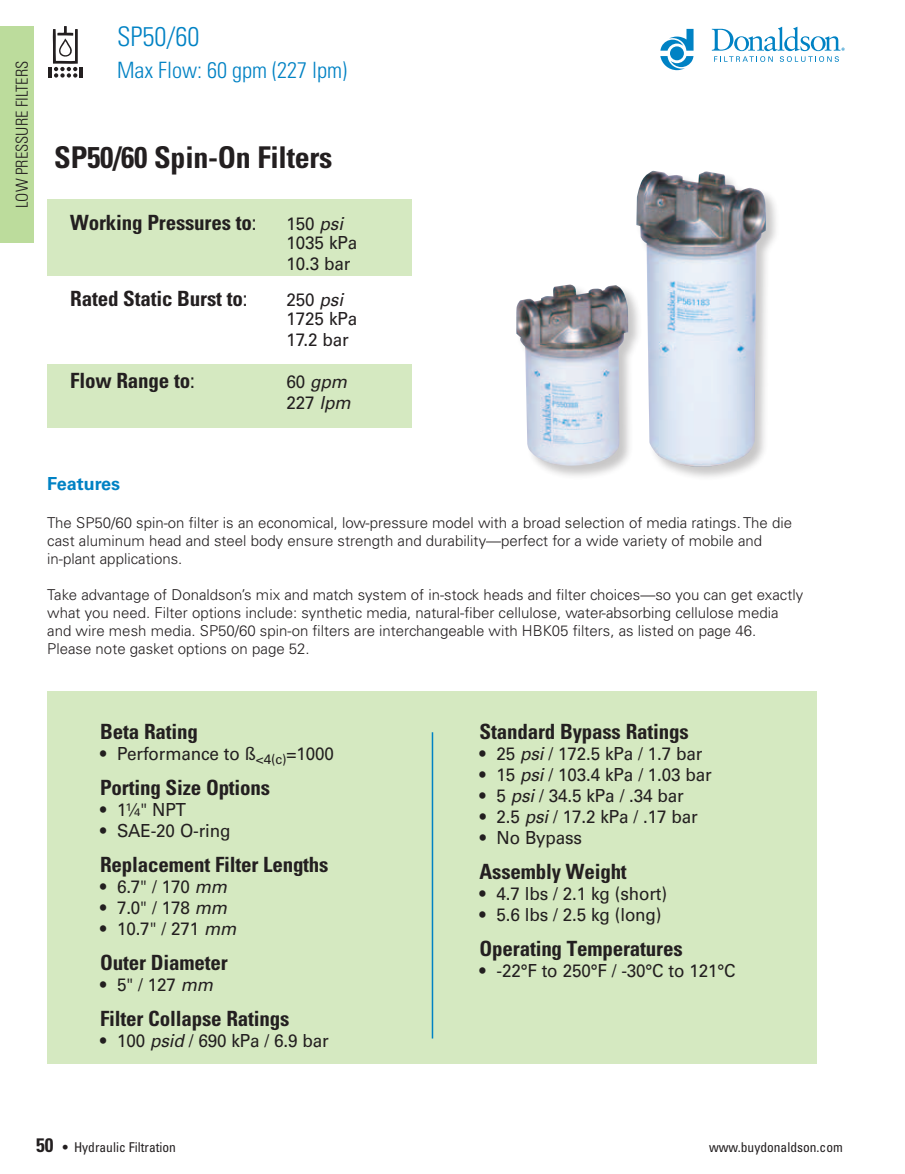
<style>
.page{position:relative;width:905px;height:1174px;background:#fff}
.page>*{position:absolute;margin:0;border:0;box-sizing:border-box;transform-origin:0 0}
.t1{font:700 condensed 30px "Univers LT Std";letter-spacing:-.01em;color:#231f20}
.t2{font:300 condensed 27px "Univers LT Std";color:#0082c4}
.t3{font:300 condensed 22.5px "Univers LT Std";color:#0082c4}
.t4{font:700 condensed 21px "Univers LT Std";letter-spacing:-.01em;color:#231f20}
.t5{font:18px/20.2px "Univers LT Std";letter-spacing:-.01em;color:#231f20;scale:.95 1}
.t6{font:italic 18px/21px "Univers LT Std";color:#231f20;scale:.95 1}
.t7{font:700 18px "Univers LT Std";color:#0082c4}
.t8{font:300 condensed 16.5px "Univers LT Std";color:#231f20}
.t9{font:300 15px/18px "Univers LT Std";color:#231f20}
.t10{font:condensed 13.5px "Univers LT Std";color:#231f20}
.s1{font-weight:400}
.s2{font-style:italic}
.s3{font-style:normal}
.s4{font-weight:700;font-size:19.5px}
.s5{font-weight:700}
</style>
<div class="page">
<svg style="left:660px;top:29px;width:33px;height:41px"></svg>
<svg style="left:711px;top:27px;width:133px;height:35px"></svg>
<div style="left:0;top:26px;width:33px;height:216px;background:#bcdc9c"></div>
<svg style="left:53px;top:26px;width:25px;height:52px"></svg>
<hr style="left:79px;top:67px;width:4px;height:11px;background:#231f20">
<hr style="left:48px;top:67px;width:4px;height:10px;background:#231f20">
<div style="left:48px;top:692px;width:769px;height:372px;background:#d5e9c1"></div>
<div style="left:47px;top:200px;width:365px;height:76px;background:#d5e9c1"></div>
<div style="left:47px;top:365px;width:365px;height:63px;background:#d5e9c1"></div>
<hr style="left:431px;top:732px;width:2px;height:306px;background:#0082c4">
<div style="left:635px;top:170px;width:145px;height:311px;background:#231f20;opacity:.25"></div>
<img style="left:636px;top:171px;width:131px;height:297px">
<div style="left:515px;top:284px;width:127px;height:196px;background:#231f20;opacity:.25"></div>
<img style="left:516px;top:284px;width:112px;height:182px">
<p class="t8" style="left:12px;top:208px;width:149px;rotate:-90deg">LOW PRESSURE FILTERS</p>
<h2 class="t2" style="left:117px;top:21px;width:84px">SP50/60</h2>
<h3 class="t3" style="left:117px;top:56px;width:231px">Max Flow: 60 gpm (227 lpm)</h3>
<h1 class="t1" style="left:54px;top:138px;width:280px">SP50/60 Spin-On Filters</h1>
<h3 class="t4" style="left:70px;top:209px;width:188px">Working Pressures to<span class="s1">:</span></h3>
<p class="t5" style="left:286px;top:213px;width:76px">150 <span class="s2">psi<br></span>1035 kPa<br>10.3 bar</p>
<h3 class="t4" style="left:70px;top:286px;width:179px">Rated Static Burst to<span class="s1">:</span></h3>
<p class="t5" style="left:286px;top:290px;width:76px">250 <span class="s2">psi<br></span>1725 kPa<br>17.2 bar</p>
<h3 class="t4" style="left:70px;top:368px;width:126px">Flow Range to<span class="s1">:</span></h3>
<p class="t6" style="left:286px;top:372px;width:69px"><span class="s3">60</span> gpm<br><span class="s3">227</span> lpm</p>
<p class="t7" style="left:47px;top:473px;width:74px">Features</p>
<p class="t9" style="left:47px;top:514px;width:746px">The SP50/60 spin-on filter is an economical, low-pressure model with a broad selection of media ratings. The die cast aluminum head and steel body ensure strength and durability—perfect for a wide variety of mobile and in-plant applications.</p>
<p class="t9" style="left:47px;top:586px;width:757px">Take advantage of Donaldson’s mix and match system of in-stock heads and filter choices—so you can get exactly what you need. Filter options include: synthetic media, natural-fiber cellulose, water-absorbing cellulose media and wire mesh media. SP50/60 spin-on filters are interchangeable with HBK05 filters, as listed on page 46.<br>Please note gasket options on page 52.</p>
<h3 class="t4" style="left:100px;top:719px;width:99px">Beta Rating</h3>
<p class="t5" style="left:100px;top:744px;width:247px">• Performance to ß<sub>&lt;4(c)</sub>=1000</p>
<h3 class="t4" style="left:100px;top:775px;width:172px">Porting Size Options</h3>
<p class="t5" style="left:100px;top:800px;width:92px">• 1¼" NPT</p>
<p class="t5" style="left:100px;top:821px;width:139px">• SAE-20 O-ring</p>
<h3 class="t4" style="left:100px;top:852px;width:230px">Replacement Filter Lengths</h3>
<p class="t5" style="left:100px;top:876px;width:135px">• 6.7" / 170 <span class="s2">mm</span></p>
<p class="t5" style="left:100px;top:897px;width:135px">• 7.0" / 178 <span class="s2">mm</span></p>
<p class="t5" style="left:100px;top:918px;width:145px">• 10.7" / 271 <span class="s2">mm</span></p>
<h3 class="t4" style="left:100px;top:949px;width:129px">Outer Diameter</h3>
<p class="t5" style="left:100px;top:974px;width:120px">• 5" / 127 <span class="s2">mm</span></p>
<h3 class="t4" style="left:100px;top:1005px;width:191px">Filter Collapse Ratings</h3>
<p class="t5" style="left:100px;top:1030px;width:242px">• 100 <span class="s2">psid</span> / 690 kPa / 6.9 bar</p>
<h3 class="t4" style="left:479px;top:719px;width:211px">Standard Bypass Ratings</h3>
<p class="t5" style="left:479px;top:744px;width:236px">• 25 <span class="s2">psi</span> / 172.5 kPa / 1.7 bar</p>
<p class="t5" style="left:479px;top:765px;width:246px">• 15 <span class="s2">psi</span> / 103.4 kPa / 1.03 bar</p>
<p class="t5" style="left:479px;top:786px;width:216px">• 5 <span class="s2">psi</span> / 34.5 kPa / .34 bar</p>
<p class="t5" style="left:479px;top:807px;width:231px">• 2.5 <span class="s2">psi</span> / 17.2 kPa / .17 bar</p>
<p class="t5" style="left:479px;top:828px;width:109px">• No Bypass</p>
<h3 class="t4" style="left:479px;top:859px;width:149px">Assembly Weight</h3>
<p class="t5" style="left:479px;top:884px;width:199px">• 4.7 lbs / 2.1 kg (short)</p>
<p class="t5" style="left:479px;top:905px;width:193px">• 5.6 lbs / 2.5 kg (long)</p>
<h3 class="t4" style="left:479px;top:935px;width:204px">Operating Temperatures</h3>
<p class="t5" style="left:479px;top:960px;width:271px">• -22°F to 250°F / -30°C to 121°C</p>
<p class="t10" style="left:36px;top:1139px;width:141px"><span class="s4">50</span> <span class="s5">•</span> Hydraulic Filtration</p>
<p class="t10" style="left:709px;top:1139px;width:135px">www.buydonaldson.com</p>
</div>
